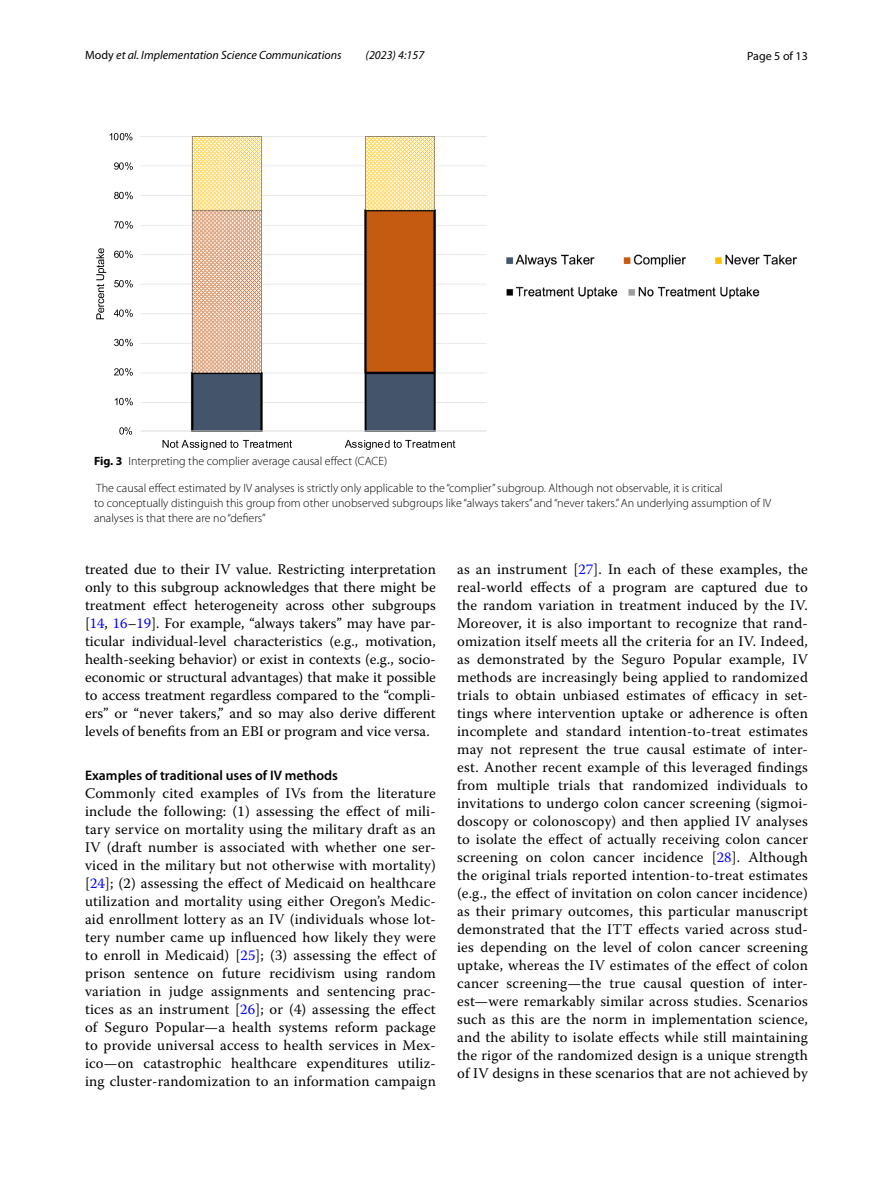
<style>
.page{position:relative;width:893px;height:1187px;background:#fff}
.page>*{position:absolute;margin:0;border:0;box-sizing:border-box;transform-origin:0 0}
.t1{font:14.7px/18px "Warnock Pro";letter-spacing:.015em;color:#000;text-align:justify}
.t2{font:600 13.8px "Myriad Pro";color:#000}
.t3{font:300 12px/15px "Myriad Pro";color:#000}
.t4{font:italic 12px "Myriad Pro";color:#000}
.t5{font:12px "Myriad Pro";color:#000}
.s1{font-style:normal}
.s2{font-weight:700}
.s3{color:#00f}
</style>
<div class="page">
<img style="left:140px;top:136px;width:657px;height:294px">
<hr style="left:141px;top:430px;width:346px;height:1px;background:#d9d9d9">
<svg style="left:119px;top:427px;width:13px;height:7px"></svg>
<svg style="left:115px;top:398px;width:18px;height:7px"></svg>
<svg style="left:114px;top:368px;width:19px;height:7px"></svg>
<svg style="left:114px;top:339px;width:19px;height:7px"></svg>
<svg style="left:114px;top:309px;width:19px;height:8px"></svg>
<svg style="left:114px;top:280px;width:19px;height:7px"></svg>
<svg style="left:114px;top:250px;width:19px;height:8px"></svg>
<svg style="left:114px;top:221px;width:19px;height:7px"></svg>
<svg style="left:114px;top:192px;width:19px;height:7px"></svg>
<svg style="left:114px;top:162px;width:19px;height:8px"></svg>
<svg style="left:110px;top:133px;width:22px;height:7px"></svg>
<svg style="left:163px;top:440px;width:129px;height:10px"></svg>
<svg style="left:345px;top:440px;width:110px;height:10px"></svg>
<svg style="left:96px;top:248px;width:10px;height:71px"></svg>
<p class="t4" style="left:85px;top:48px;width:258px"><span class="s1">Mody</span> et al. Implementation Science Communications</p>
<p class="t4" style="left:366px;top:48px;width:60px">(2023) 4:157</p>
<p class="t5" style="left:747px;top:48px;width:62px">Page 5 of 13</p>
<p class="t3" style="left:94px;top:454px;width:295px"><span class="s2">Fig. 3</span> Interpreting the complier average causal effect (CACE)</p>
<p class="t3" style="left:94px;top:481px;width:679px">The causal effect estimated by IV analyses is strictly only applicable to the “complier” subgroup. Although not observable, it is critical<br>to conceptually distinguish this group from other unobserved subgroups like “always takers” and“never takers.” An underlying assumption of IV analyses is that there are no“defiers”</p>
<p class="t1" style="left:85px;top:560px;width:352px">treated due to their IV value. Restricting interpretation only to this subgroup acknowledges that there might be treatment effect heterogeneity across other subgroups [<span class="s3">14</span>, <span class="s3">16</span>–<span class="s3">19</span>]. For example, “always takers” may have par&shy;ticular individual-level characteristics (e.g., motivation, health-seeking behavior) or exist in contexts (e.g., socio&shy;economic or structural advantages) that make it possible to access treatment regardless compared to the “compli&shy;ers” or “never takers,” and so may also derive different levels of benefits from an EBI or program and vice versa.</p>
<p class="t2" style="left:85px;top:766px;width:254px">Examples of traditional uses of IV methods</p>
<p class="t1" style="left:85px;top:784px;width:352px">Commonly cited examples of IVs from the literature include the following: (1) assessing the effect of mili&shy;tary service on mortality using the military draft as an IV (draft number is associated with whether one ser&shy;viced in the military but not otherwise with mortality) [<span class="s3">24</span>]; (2) assessing the effect of Medicaid on healthcare utilization and mortality using either Oregon’s Medic&shy;aid enrollment lottery as an IV (individuals whose lot&shy;tery number came up influenced how likely they were to enroll in Medicaid) [<span class="s3">25</span>]; (3) assessing the effect of prison sentence on future recidivism using random variation in judge assignments and sentencing prac&shy;tices as an instrument [<span class="s3">26</span>]; or (4) assessing the effect of Seguro Popular—a health systems reform package to provide universal access to health services in Mex&shy;ico—on catastrophic healthcare expenditures utiliz&shy;ing cluster-randomization to an information campaign</p>
<p class="t1" style="left:457px;top:560px;width:352px">as an instrument [<span class="s3">27</span>]. In each of these examples, the real-world effects of a program are captured due to the random variation in treatment induced by the IV.<br>Moreover, it is also important to recognize that rand&shy;omization itself meets all the criteria for an IV. Indeed, as demonstrated by the Seguro Popular example, IV methods are increasingly being applied to randomized trials to obtain unbiased estimates of efficacy in set&shy;tings where intervention uptake or adherence is often incomplete and standard intention-to-treat estimates may not represent the true causal estimate of inter&shy;est. Another recent example of this leveraged findings from multiple trials that randomized individuals to invitations to undergo colon cancer screening (sigmoi&shy;doscopy or colonoscopy) and then applied IV analyses to isolate the effect of actually receiving colon cancer screening on colon cancer incidence [<span class="s3">28</span>]. Although the original trials reported intention-to-treat estimates (e.g., the effect of invitation on colon cancer incidence) as their primary outcomes, this particular manuscript demonstrated that the ITT effects varied across stud&shy;ies depending on the level of colon cancer screening uptake, whereas the IV estimates of the effect of colon cancer screening—the true causal question of inter&shy;est—were remarkably similar across studies. Scenarios such as this are the norm in implementation science, and the ability to isolate effects while still maintaining the rigor of the randomized design is a unique strength of IV designs in these scenarios that are not achieved by</p>
</div>
